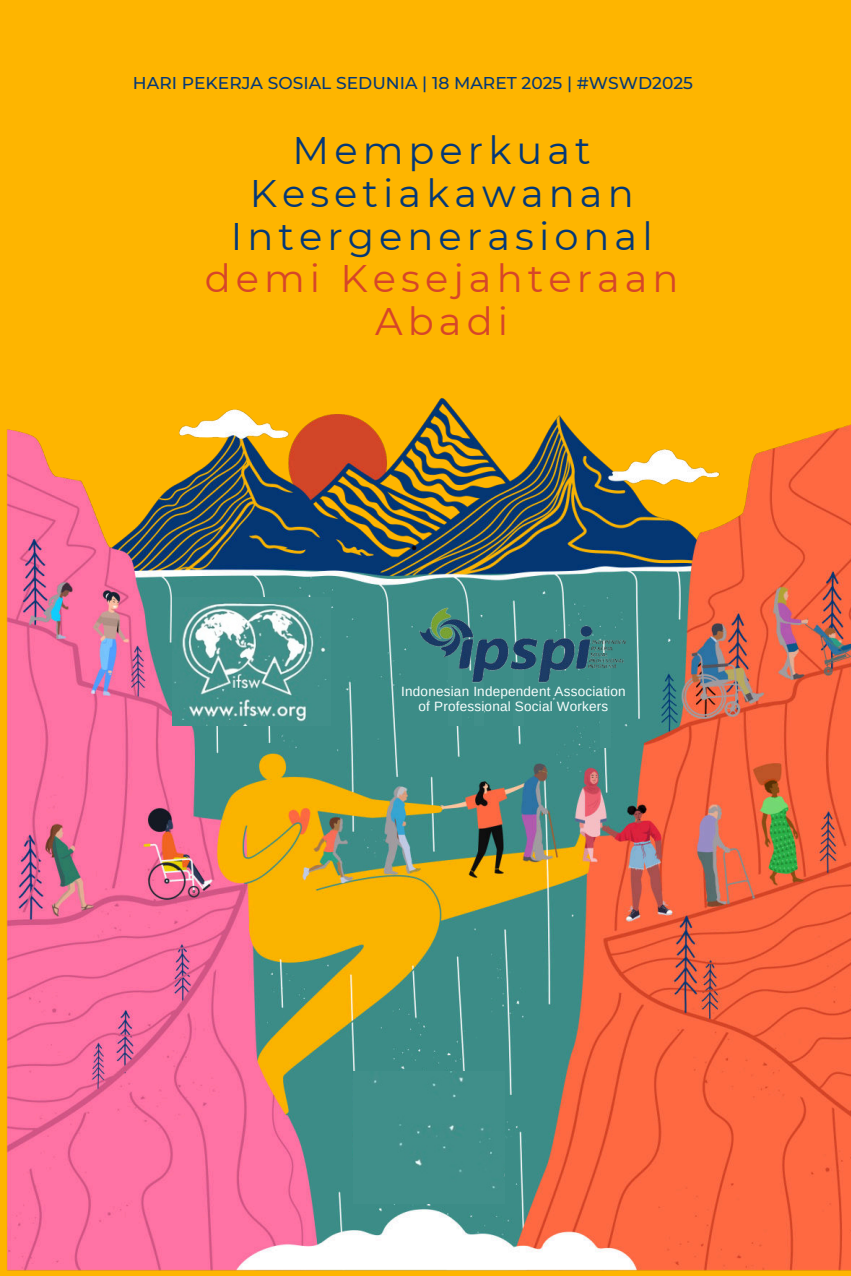
<style>
.page{position:relative;width:851px;height:1276px;background:#fff}
.page>*{position:absolute;margin:0;border:0;box-sizing:border-box;transform-origin:0 0}
.t1{font:38.4px/42.6px "Montserrat";letter-spacing:.13em;color:#043877;text-align:center}
.t2{font:38.4px/42.6px "Montserrat";letter-spacing:.13em;color:#d64629;text-align:center}
.t3{font:500 17.1px "Montserrat";color:#043877}
.t4{font:13.5px/14.7px "Arimo";letter-spacing:.015em;color:#f8fefd;text-align:center}
</style>
<div class="page">
<div style="left:0;top:0;width:850px;height:1276px;background:#feb500"></div>
<img style="left:6px;top:398px;width:844px;height:873px">
<div style="left:354px;top:1072px;width:150px;height:131px;background:#408f8a"></div>
<img style="left:172px;top:597px;width:158px;height:128px">
<img style="left:448px;top:703px;width:14px;height:22px">
<img style="left:513px;top:703px;width:10px;height:23px">
<img style="left:600px;top:703px;width:10px;height:44px">
<img style="left:474px;top:703px;width:9px;height:22px">
<img style="left:418px;top:597px;width:211px;height:106px">
<p class="t3" style="left:133px;top:71px;width:561px">HARI PEKERJA SOSIAL SEDUNIA | 18 MARET 2025 | #WSWD2025</p>
<h1 class="t1" style="left:231px;top:128px;width:423px">Memperkuat<br>Kesetiakawanan<br>Intergenerasional</h1>
<h1 class="t2" style="left:205px;top:256px;width:475px">demi Kesejahteraan<br>Abadi</h1>
<p class="t4" style="left:401px;top:684px;width:226px">Indonesian Independent Association of Professional Social Workers</p>
</div>
